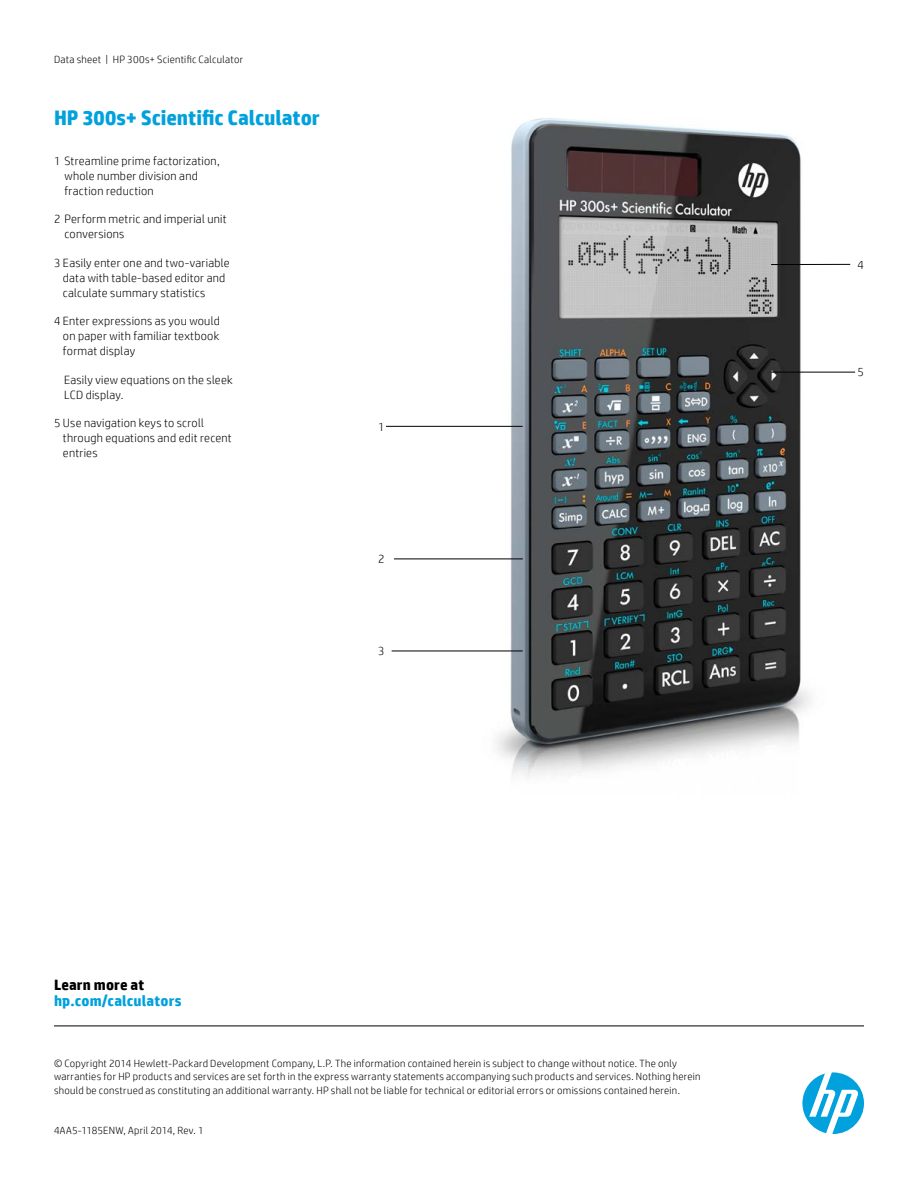
<style>
.page{position:relative;width:918px;height:1188px;background:#fff}
.page>*{position:absolute;margin:0;border:0;box-sizing:border-box;transform-origin:0 0}
.t1{font:700 21px "HP Simplified";letter-spacing:-.005em;color:#00a1dd}
.t2{font:700 15px "HP Simplified";letter-spacing:.01em;color:#00a1dd}
.t3{font:700 15px "HP Simplified";letter-spacing:.01em;color:#000}
.t4{font:300 12px/15px "HP Simplified";letter-spacing:.02em;color:#000}
.t5{font:300 10.5px/13.5px "HP Simplified";letter-spacing:.025em;color:#000}
</style>
<div class="page">
<svg style="left:802px;top:1072px;width:62px;height:62px"></svg>
<hr style="left:54px;top:1026px;width:810px;height:1px;background:#000">
<img style="left:446px;top:118px;width:410px;height:660px">
<hr style="left:394px;top:559px;width:129px;height:1px;background:#000">
<hr style="left:392px;top:651px;width:131px;height:1px;background:#000">
<hr style="left:386px;top:426px;width:137px;height:1px;background:#000">
<hr style="left:771px;top:372px;width:84px;height:1px;background:#000">
<hr style="left:771px;top:264px;width:79px;height:1px;background:#000">
<p class="t5" style="left:54px;top:52px;width:191px">Data sheet | HP 300s+ Scientific Calculator</p>
<h1 class="t1" style="left:54px;top:105px;width:267px">HP 300s+ Scientific Calculator</h1>
<p class="t4" style="left:64px;top:153px;width:157px;text-indent:-10px">1 Streamline prime factorization, whole number division and fraction reduction</p>
<p class="t4" style="left:65px;top:211px;width:164px;text-indent:-10px">2 Perform metric and imperial unit conversions</p>
<p class="t4" style="left:63px;top:255px;width:168px;text-indent:-9px">3 Easily enter one and two-variable data with table-based editor and calculate summary statistics</p>
<p class="t4" style="left:63px;top:313px;width:158px;text-align:justify;text-indent:-9px">4 Enter expressions as you would on paper with familiar textbook format display</p>
<p class="t4" style="left:64px;top:372px;width:170px">Easily view equations on the sleek<br>LCD display.</p>
<p class="t4" style="left:63px;top:415px;width:170px;text-indent:-9px">5 Use navigation keys to scroll through equations and edit recent entries</p>
<p class="t4" style="left:378px;top:419px;width:8px">1</p>
<p class="t4" style="left:378px;top:551px;width:8px">2</p>
<p class="t4" style="left:378px;top:643px;width:8px">3</p>
<h2 class="t3" style="left:54px;top:975px;width:92px">Learn more at</h2>
<h2 class="t2" style="left:54px;top:992px;width:129px">hp.com/calculators</h2>
<p class="t5" style="left:54px;top:1056px;width:648px">© Copyright 2014 Hewlett-Packard Development Company, L.P. The information contained herein is subject to change without notice. The only warranties for HP products and services are set forth in the express warranty statements accompanying such products and services. Nothing herein should be construed as constituting an additional warranty. HP shall not be liable for technical or editorial errors or omissions contained herein.</p>
<p class="t5" style="left:54px;top:1123px;width:151px">4AA5-1185ENW, April 2014, Rev. 1</p>
<p class="t4" style="left:858px;top:257px;width:8px">4</p>
<p class="t4" style="left:858px;top:365px;width:8px">5</p>
</div>
